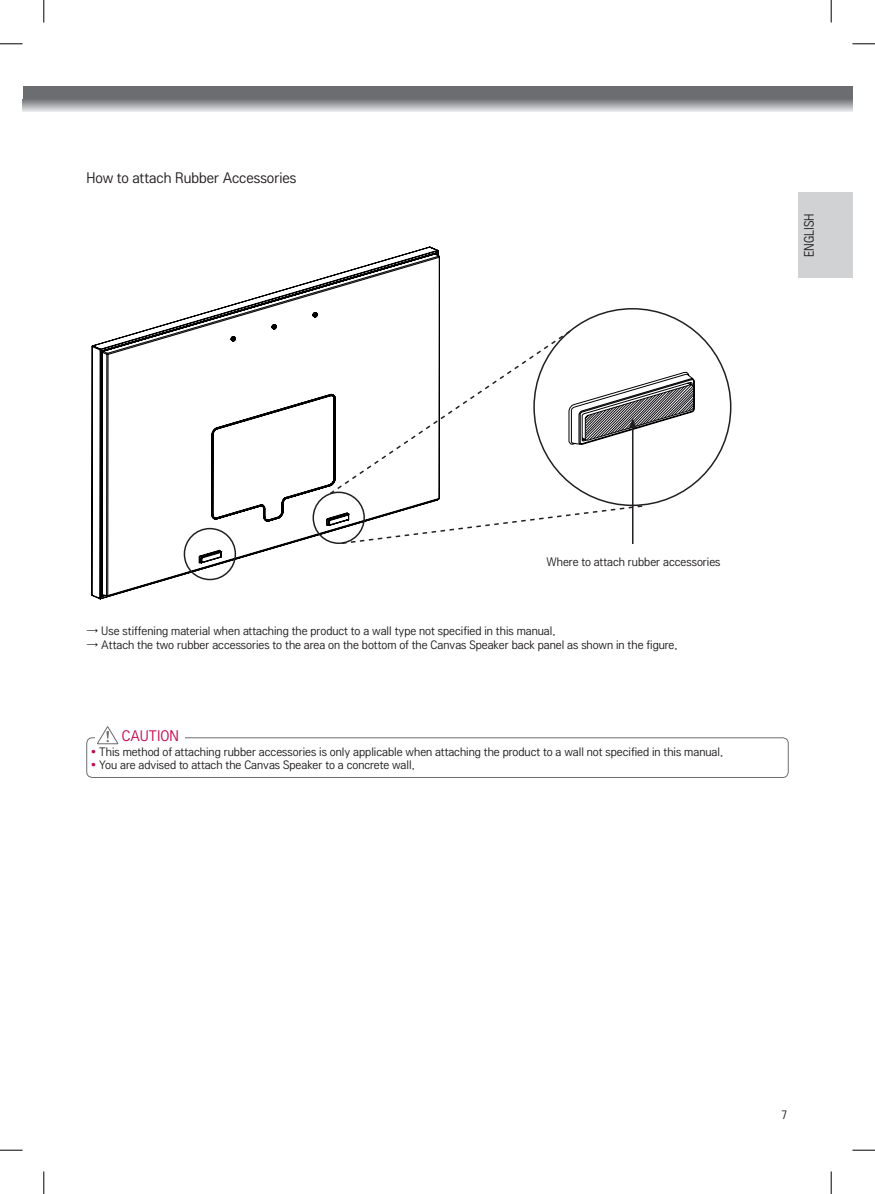
<style>
.page{position:relative;width:875px;height:1194px;background:#fff}
.page>*{position:absolute;margin:0;border:0;box-sizing:border-box;transform-origin:0 0}
.t1{font:15px "LG Display";color:#231f20}
.t2{font:15px "LG Display";color:#c50750}
.t3{font:13.5px "LG Display";color:#231f20;scale:.9 1}
.t4{font:12px/13.5px "LG Display";color:#231f20}
</style>
<div class="page">
<div style="left:797px;top:193px;width:55px;height:85px;background:#d1d2d4"></div>
<div style="left:22px;top:86px;width:830px;height:13px;background:#6c6d70"></div>
<svg style="left:22px;top:99px;width:830px;height:13px;background:#acaeb1"></svg>
<svg style="left:91px;top:252px;width:346px;height:345px"></svg>
<div style="left:312px;top:491px;width:53px;height:53px;border:2px solid #231f20;border-radius:50%"></div>
<div style="left:184px;top:527px;width:52px;height:53px;border:2px solid #231f20;border-radius:50%"></div>
<svg style="left:340px;top:504px;width:303px;height:41px"></svg>
<hr style="left:631px;top:426px;width:2px;height:118px;background:#231f20">
<svg style="left:328px;top:329px;width:366px;height:166px"></svg>
<div style="left:86px;top:737px;width:702px;height:40px;border:1px solid #6c6d70;border-radius:6px"></div>
<div style="left:95px;top:724px;width:89px;height:21px;background:#fff"></div>
<svg style="left:0;top:44px;width:22px;height:1px"></svg>
<svg style="left:852px;top:44px;width:22px;height:1px"></svg>
<svg style="left:0;top:1149px;width:22px;height:1px"></svg>
<svg style="left:852px;top:1149px;width:22px;height:1px"></svg>
<svg style="left:44px;top:0;width:1px;height:22px"></svg>
<svg style="left:44px;top:1171px;width:1px;height:22px"></svg>
<svg style="left:830px;top:0;width:1px;height:22px"></svg>
<svg style="left:830px;top:1171px;width:1px;height:22px"></svg>
<svg style="left:92px;top:726px;width:26px;height:19px"></svg>
<p class="t1" style="left:86px;top:167px;width:211px">How to attach Rubber Accessories</p>
<p class="t3" style="left:798px;top:257px;width:50px;rotate:-90deg">ENGLISH</p>
<p class="t4" style="left:546px;top:554px;width:175px">Where to attach rubber accessories</p>
<p class="t4" style="left:86px;top:622px;width:470px">→ Use stiffening material when attaching the product to a wall type not specified in this manual.</p>
<p class="t4" style="left:86px;top:637px;width:592px">→ Attach the two rubber accessories to the area on the bottom of the Canvas Speaker back panel as shown in the figure.</p>
<p class="t2" style="left:122px;top:723px;width:58px">CAUTION</p>
<p class="t4" style="left:99px;top:743px;width:625px">This method of attaching rubber accessories is only applicable when attaching the product to a wall not specified in this manual.<br>You are advised to attach the Canvas Speaker to a concrete wall.</p>
<p class="t4" style="left:781px;top:1106px;width:7px">7</p>
</div>
